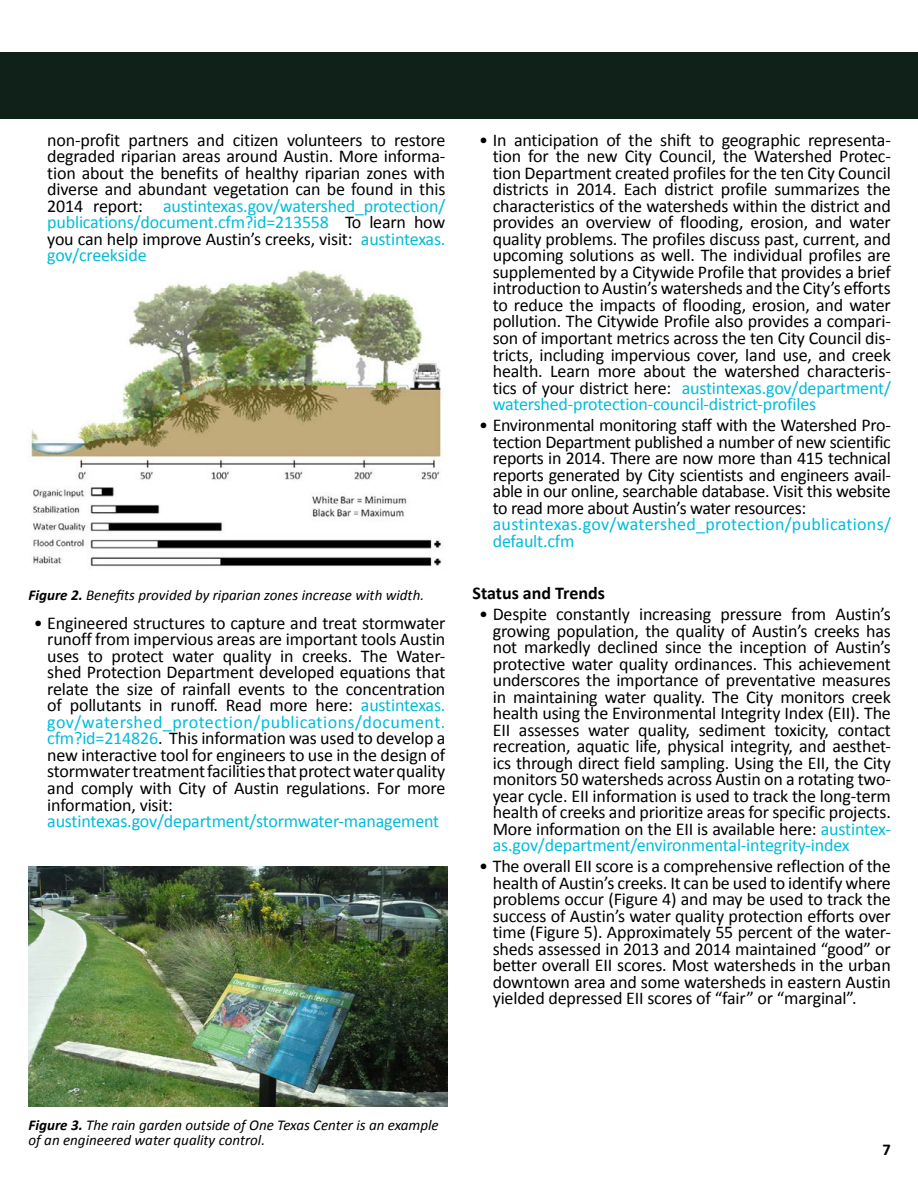
<style>
.page{position:relative;width:918px;height:1188px;background:#fff}
.page>*{position:absolute;margin:0;border:0;box-sizing:border-box;transform-origin:0 0}
.t1{font:18px/16.5px "Calibri";letter-spacing:-.01em;color:#000;text-align:justify}
.t2{font:18px/16.5px "Calibri";letter-spacing:.015em;color:#00bcda}
.t3{font:18px "Calibri";letter-spacing:-.01em;color:#00bcda}
.t4{font:700 18px "Calibri";color:#000}
.t5{font:700 16.5px "Calibri";color:#000}
.t6{font:italic 15px/15px "Calibri";color:#000}
.s1{color:#00bcda}
.s2{font-weight:700}
</style>
<div class="page">
<div style="left:0;top:52px;width:918px;height:67px;background:#0f2119"></div>
<img style="left:27px;top:271px;width:415px;height:296px">
<img style="left:29px;top:867px;width:418px;height:240px">
<p class="t1" style="left:47px;top:132px;width:400px">non-profit partners and citizen volunteers to restore degraded riparian areas around Austin. More informa&shy;tion about the benefits of healthy riparian zones with diverse and abundant vegetation can be found in this 2014 report: <span class="s1">austintexas.gov/watershed_protection/ publications/document.cfm?id=213558</span> To learn how you can help improve Austin’s creeks, visit: <span class="s1">austintexas. gov/creekside</span></p>
<p class="t6" style="left:29px;top:587px;width:397px"><span class="s2">Figure 2.</span> Benefits provided by riparian zones increase with width.</p>
<p class="t1" style="left:47px;top:615px;width:400px;text-indent:-14px">• Engineered structures to capture and treat stormwater runoff from impervious areas are important tools Austin uses to protect water quality in creeks. The Water&shy;shed Protection Department developed equations that relate the size of rainfall events to the concentration of pollutants in runoff. Read more here: <span class="s1">austintexas. gov/watershed_protection/publications/document. cfm?id=214826</span>. This information was used to develop a new interactive tool for engineers to use in the design of stormwater treatment facilities that protect water quality and comply with City of Austin regulations. For more information, visit:</p>
<p class="t3" style="left:47px;top:810px;width:394px">austintexas.gov/department/stormwater-management</p>
<p class="t1" style="left:493px;top:132px;width:400px;text-indent:-14px">• In anticipation of the shift to geographic representa&shy;tion for the new City Council, the Watershed Protec&shy;tion Department created profiles for the ten City Council districts in 2014. Each district profile summarizes the characteristics of the watersheds within the district and provides an overview of flooding, erosion, and water quality problems. The profiles discuss past, current, and upcoming solutions as well. The individual profiles are supplemented by a Citywide Profile that provides a brief introduction to Austin’s watersheds and the City’s efforts to reduce the impacts of flooding, erosion, and water pollution. The Citywide Profile also provides a compari&shy;son of important metrics across the ten City Council dis&shy;tricts, including impervious cover, land use, and creek health. Learn more about the watershed characteris&shy;tics of your district here: <span class="s1">austintexas.gov/department/ watershed-protection-council-district-profiles</span></p>
<p class="t1" style="left:493px;top:417px;width:400px;text-indent:-14px">• Environmental monitoring staff with the Watershed Pro&shy;tection Department published a number of new scientific reports in 2014. There are now more than 415 technical reports generated by City scientists and engineers avail&shy;able in our online, searchable database. Visit this website to read more about Austin’s water resources:</p>
<p class="t2" style="left:493px;top:516px;width:400px">austintexas.gov/watershed_protection/publications/ default.cfm</p>
<p class="t4" style="left:472px;top:582px;width:134px">Status and Trends</p>
<p class="t1" style="left:493px;top:606px;width:400px;text-indent:-14px">• Despite constantly increasing pressure from Austin’s growing population, the quality of Austin’s creeks has not markedly declined since the inception of Austin’s protective water quality ordinances. This achievement underscores the importance of preventative measures in maintaining water quality. The City monitors creek health using the Environmental Integrity Index (EII). The EII assesses water quality, sediment toxicity, contact recreation, aquatic life, physical integrity, and aesthet&shy;ics through direct field sampling. Using the EII, the City monitors 50 watersheds across Austin on a rotating two&shy;year cycle. EII information is used to track the long-term health of creeks and prioritize areas for specific projects.<br>More information on the EII is available here: <span class="s1">austintex&shy;as.gov/department/environmental-integrity-index</span></p>
<p class="t1" style="left:493px;top:858px;width:400px;text-indent:-14px">• The overall EII score is a comprehensive reflection of the health of Austin’s creeks. It can be used to identify where problems occur (Figure 4) and may be used to track the success of Austin’s water quality protection efforts over time (Figure 5). Approximately 55 percent of the water&shy;sheds assessed in 2013 and 2014 maintained “good” or better overall EII scores. Most watersheds in the urban downtown area and some watersheds in eastern Austin yielded depressed EII scores of “fair” or “marginal”.</p>
<p class="t6" style="left:29px;top:1117px;width:412px"><span class="s2">Figure 3.</span> The rain garden outside of One Texas Center is an example of an engineered water quality control.</p>
<p class="t5" style="left:883px;top:1139px;width:10px">7</p>
</div>
